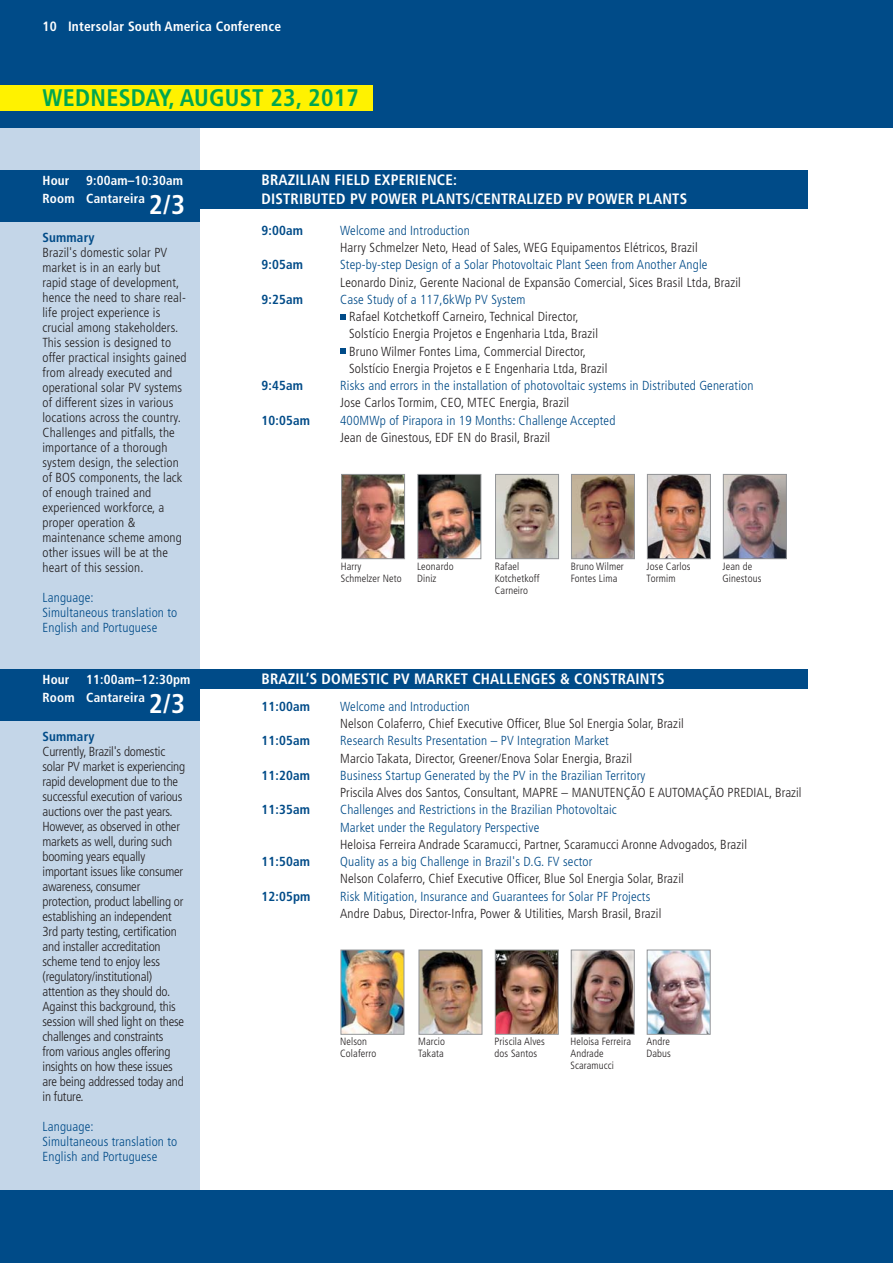
<style>
.page{position:relative;width:893px;height:1263px;background:#fff}
.page>*{position:absolute;margin:0;border:0;box-sizing:border-box;transform-origin:0 0}
.t1{font:700 condensed 24px "Frutiger LT Com";letter-spacing:.01em;color:#00a650}
.t2{font:700 condensed 15px/18.8px "Frutiger LT Com";letter-spacing:.01em;color:#fff}
.t3{font:700 condensed 13.5px "Frutiger LT Com";letter-spacing:.01em;color:#fff}
.t4{font:300 condensed 13.2px/15px "Frutiger LT Com";letter-spacing:.01em;color:#231f20}
.t5{font:300 condensed 13.2px/15px "Frutiger LT Com";letter-spacing:.01em;color:#004b88}
.t6{font:300 condensed 13.2px/15px "Frutiger LT Com";letter-spacing:-.015em;color:#231f20}
.t7{font:700 condensed 13.2px "Frutiger LT Com";letter-spacing:.01em;color:#004b88}
.t8{font:700 condensed 13.2px/18px "Frutiger LT Com";letter-spacing:.01em;color:#fff;text-align:right}
.t9{font:300 condensed 10.5px/12px "Frutiger LT Com";letter-spacing:.01em;color:#231f20}
.s1{font-size:27px}
</style>
<div class="page">
<div style="left:0;top:128px;width:200px;height:1067px;background:#c4d6e8"></div>
<div style="left:0;top:0;width:893px;height:128px;background:#004b88"></div>
<div style="left:0;top:85px;width:373px;height:26px;background:#fff200"></div>
<div style="left:0;top:1191px;width:893px;height:72px;background:#004b88"></div>
<div style="left:193px;top:170px;width:615px;height:38px;background:#004b88"></div>
<svg style="left:340px;top:314px;width:6px;height:5px"></svg>
<svg style="left:340px;top:349px;width:6px;height:5px"></svg>
<div style="left:0;top:170px;width:200px;height:51px;background:#004b88"></div>
<div style="left:193px;top:669px;width:615px;height:20px;background:#004b88"></div>
<div style="left:0;top:669px;width:200px;height:51px;background:#004b88"></div>
<img style="left:573px;top:476px;width:60px;height:81px">
<div style="left:571px;top:474px;width:64px;height:85px;border:1px solid #939598"></div>
<img style="left:419px;top:476px;width:60px;height:81px">
<div style="left:417px;top:474px;width:64px;height:85px;border:1px solid #939598"></div>
<img style="left:343px;top:476px;width:60px;height:81px">
<div style="left:341px;top:474px;width:64px;height:85px;border:1px solid #939598"></div>
<img style="left:649px;top:476px;width:60px;height:81px">
<div style="left:647px;top:474px;width:64px;height:85px;border:1px solid #939598"></div>
<img style="left:725px;top:476px;width:60px;height:81px">
<div style="left:723px;top:474px;width:64px;height:85px;border:1px solid #939598"></div>
<img style="left:497px;top:476px;width:60px;height:81px">
<div style="left:495px;top:474px;width:64px;height:85px;border:1px solid #939598"></div>
<img style="left:421px;top:952px;width:59px;height:81px">
<div style="left:419px;top:950px;width:63px;height:85px;border:1px solid #939598"></div>
<img style="left:343px;top:952px;width:59px;height:81px">
<div style="left:341px;top:950px;width:63px;height:85px;border:1px solid #939598"></div>
<img style="left:573px;top:952px;width:60px;height:81px">
<div style="left:571px;top:950px;width:64px;height:85px;border:1px solid #939598"></div>
<img style="left:649px;top:952px;width:60px;height:81px">
<div style="left:647px;top:950px;width:64px;height:85px;border:1px solid #939598"></div>
<img style="left:497px;top:952px;width:60px;height:81px">
<div style="left:495px;top:950px;width:64px;height:85px;border:1px solid #939598"></div>
<p class="t3" style="left:43px;top:21px;width:240px">10 Intersolar South America Conference</p>
<h1 class="t1" style="left:43px;top:88px;width:318px">WEDNESDAY, AUGUST 23, 2017</h1>
<p class="t8" style="left:43px;top:173px;width:144px">9:00am–10:30am<br>Room Cantareira <span class="s1">2/3</span></p>
<p class="t7" style="left:43px;top:232px;width:54px">Summary</p>
<p class="t4" style="left:43px;top:246px;width:146px">Brazil's domestic solar PV market is in an early but rapid stage of development, hence the need to share real&shy;life project experience is crucial among stakeholders.<br>This session is designed to offer practical insights gained from already executed and operational solar PV systems of different sizes in various locations across the country.<br>Challenges and pitfalls, the importance of a thorough system design, the selection of BOS components, the lack of enough trained and experienced workforce, a proper operation &amp; maintenance scheme among other issues will be at the heart of this session.</p>
<p class="t5" style="left:43px;top:591px;width:136px">Language:<br>Simultaneous translation to<br>English and Portuguese</p>
<p class="t8" style="left:43px;top:173px;width:28px">Hour</p>
<p class="t2" style="left:261px;top:172px;width:427px">BRAZILIAN FIELD EXPERIENCE:<br>DISTRIBUTED PV POWER PLANTS/CENTRALIZED PV POWER PLANTS</p>
<p class="t7" style="left:261px;top:225px;width:43px">9:00am</p>
<p class="t5" style="left:340px;top:224px;width:131px">Welcome and Introduction</p>
<p class="t4" style="left:340px;top:241px;width:359px">Harry Schmelzer Neto, Head of Sales, WEG Equipamentos Elétricos, Brazil</p>
<p class="t7" style="left:261px;top:259px;width:43px">9:05am</p>
<p class="t5" style="left:340px;top:258px;width:369px">Step-by-step Design of a Solar Photovoltaic Plant Seen from Another Angle</p>
<p class="t4" style="left:340px;top:275px;width:402px">Leonardo Diniz, Gerente Nacional de Expansão Comercial, Sices Brasil Ltda, Brazil</p>
<p class="t7" style="left:261px;top:294px;width:43px">9:25am</p>
<p class="t5" style="left:340px;top:293px;width:187px">Case Study of a 117,6kWp PV System</p>
<p class="t4" style="left:349px;top:309px;width:260px;line-height:17.2px">Rafael Kotchetkoff Carneiro, Technical Director, Solstício Energia Projetos e Engenharia Ltda, Brazil Bruno Wilmer Fontes Lima, Commercial Director, Solstício Energia Projetos e E Engenharia Ltda, Brazil</p>
<p class="t7" style="left:261px;top:380px;width:43px">9:45am</p>
<p class="t5" style="left:340px;top:379px;width:415px">Risks and errors in the installation of photovoltaic systems in Distributed Generation</p>
<p class="t4" style="left:340px;top:396px;width:231px">Jose Carlos Tormim, CEO, MTEC Energia, Brazil</p>
<p class="t7" style="left:261px;top:415px;width:50px">10:05am</p>
<p class="t5" style="left:340px;top:413px;width:277px">400MWp of Pirapora in 19 Months: Challenge Accepted</p>
<p class="t4" style="left:340px;top:431px;width:212px">Jean de Ginestous, EDF EN do Brasil, Brazil</p>
<p class="t9" style="left:495px;top:561px;width:46px">Rafael<br>Kotchetkoff<br>Carneiro</p>
<p class="t9" style="left:341px;top:561px;width:63px">Harry<br>Schmelzer Neto</p>
<p class="t9" style="left:647px;top:561px;width:45px">Jose Carlos<br>Tormim</p>
<p class="t9" style="left:723px;top:561px;width:40px">Jean de<br>Ginestous</p>
<p class="t9" style="left:417px;top:561px;width:38px">Leonardo<br>Diniz</p>
<p class="t9" style="left:571px;top:561px;width:55px">Bruno Wilmer<br>Fontes Lima</p>
<p class="t8" style="left:43px;top:672px;width:28px">Hour</p>
<p class="t8" style="left:86px;top:672px;width:106px">11:00am–12:30pm</p>
<p class="t2" style="left:261px;top:671px;width:405px">BRAZIL’S DOMESTIC PV MARKET CHALLENGES &amp; CONSTRAINTS</p>
<p class="t8" style="left:43px;top:690px;width:144px">Room Cantareira <span class="s1">2/3</span></p>
<p class="t7" style="left:43px;top:731px;width:54px">Summary</p>
<p class="t6" style="left:43px;top:745px;width:144px">Currently, Brazil's domestic solar PV market is experiencing rapid development due to the successful execution of various auctions over the past years.<br>However, as observed in other markets as well, during such booming years equally important issues like consumer awareness, consumer protection, product labelling or establishing an independent<br>3rd party testing, certification and installer accreditation scheme tend to enjoy less (regulatory/institutional) attention as they should do.<br>Against this background, this session will shed light on these challenges and constraints from various angles offering insights on how these issues are being addressed today and in future.</p>
<p class="t5" style="left:43px;top:1120px;width:136px">Language:<br>Simultaneous translation to<br>English and Portuguese</p>
<p class="t7" style="left:261px;top:701px;width:50px">11:00am</p>
<p class="t5" style="left:340px;top:700px;width:131px">Welcome and Introduction</p>
<p class="t4" style="left:340px;top:717px;width:345px">Nelson Colaferro, Chief Executive Officer, Blue Sol Energia Solar, Brazil</p>
<p class="t7" style="left:261px;top:735px;width:50px">11:05am</p>
<p class="t5" style="left:340px;top:734px;width:270px">Research Results Presentation – PV Integration Market</p>
<p class="t4" style="left:340px;top:752px;width:293px">Marcio Takata, Director, Greener/Enova Solar Energia, Brazil</p>
<p class="t7" style="left:261px;top:770px;width:50px">11:20am</p>
<p class="t5" style="left:340px;top:769px;width:307px">Business Startup Generated by the PV in the Brazilian Territory</p>
<p class="t4" style="left:340px;top:786px;width:463px">Priscila Alves dos Santos, Consultant, MAPRE – MANUTENÇÃO E AUTOMAÇÃO PREDIAL, Brazil</p>
<p class="t7" style="left:261px;top:804px;width:50px">11:35am</p>
<p class="t5" style="left:340px;top:802px;width:278px;line-height:17.2px">Challenges and Restrictions in the Brazilian Photovoltaic<br>Market under the Regulatory Perspective</p>
<p class="t4" style="left:340px;top:838px;width:408px">Heloisa Ferreira Andrade Scaramucci, Partner, Scaramucci Aronne Advogados, Brazil</p>
<p class="t7" style="left:261px;top:856px;width:50px">11:50am</p>
<p class="t5" style="left:340px;top:855px;width:254px">Quality as a big Challenge in Brazil's D.G. FV sector</p>
<p class="t4" style="left:340px;top:872px;width:345px">Nelson Colaferro, Chief Executive Officer, Blue Sol Energia Solar, Brazil</p>
<p class="t7" style="left:261px;top:891px;width:50px">12:05pm</p>
<p class="t5" style="left:340px;top:890px;width:312px">Risk Mitigation, Insurance and Guarantees for Solar PF Projects</p>
<p class="t4" style="left:340px;top:907px;width:323px">Andre Dabus, Director-Infra, Power &amp; Utilities, Marsh Brasil, Brazil</p>
<p class="t9" style="left:340px;top:1036px;width:38px">Nelson<br>Colaferro</p>
<p class="t9" style="left:570px;top:1036px;width:62px">Heloisa Ferreira<br>Andrade<br>Scaramucci</p>
<p class="t9" style="left:646px;top:1036px;width:26px">Andre<br>Dabus</p>
<p class="t9" style="left:495px;top:1036px;width:52px">Priscila Alves dos Santos</p>
<p class="t9" style="left:418px;top:1036px;width:28px">Marcio<br>Takata</p>
</div>
